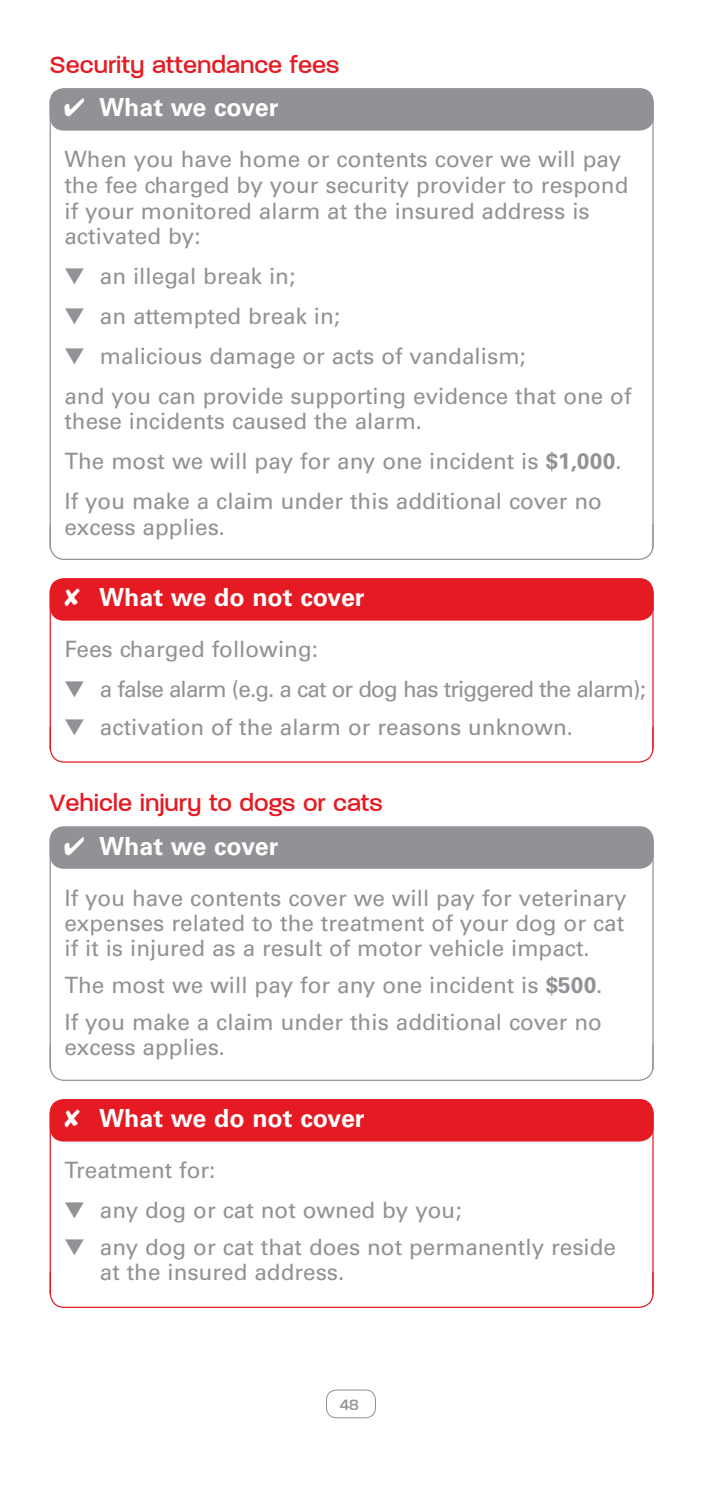
<style>
.page{position:relative;width:702px;height:1489px;background:#fff}
.page>*{position:absolute;margin:0;border:0;box-sizing:border-box;transform-origin:0 0}
.t1{font:500 27.5px "V Paralucent";color:#e51a23}
.t2{font:700 25px "Univers LT Std";color:#fff}
.t3{font:22.5px/25.8px "Univers LT Std";color:#919295}
.t4{font:22.5px "Univers LT Std";letter-spacing:-.04em;color:#919295}
.t5{font:500 17.5px "V Paralucent";color:#919295}
.s1{font-weight:700}
</style>
<div class="page">
<div style="left:326px;top:1389px;width:50px;height:28px;border:1px solid #919295;border-radius:10px"></div>
<hr style="left:50px;top:137px;width:1px;height:411px;background:#919295">
<hr style="left:50px;top:102px;width:1px;height:35px;background:#919295">
<hr style="left:652px;top:102px;width:1px;height:35px;background:#919295">
<hr style="left:652px;top:137px;width:1px;height:411px;background:#919295">
<hr style="left:652px;top:627px;width:1px;height:122px;background:#e51a23">
<hr style="left:50px;top:592px;width:1px;height:35px;background:#e51a23">
<hr style="left:652px;top:592px;width:1px;height:35px;background:#e51a23">
<hr style="left:50px;top:627px;width:1px;height:122px;background:#e51a23">
<hr style="left:50px;top:875px;width:1px;height:194px;background:#919295">
<hr style="left:652px;top:875px;width:1px;height:194px;background:#919295">
<hr style="left:50px;top:840px;width:1px;height:35px;background:#919295">
<hr style="left:652px;top:840px;width:1px;height:35px;background:#919295">
<hr style="left:652px;top:1147px;width:1px;height:147px;background:#e51a23">
<hr style="left:50px;top:1112px;width:1px;height:35px;background:#e51a23">
<hr style="left:652px;top:1112px;width:1px;height:35px;background:#e51a23">
<hr style="left:50px;top:1147px;width:1px;height:147px;background:#e51a23">
<div style="left:50px;top:88px;width:603px;height:43px;background:#919295;border-radius:14px"></div>
<svg style="left:49px;top:522px;width:605px;height:38px"></svg>
<div style="left:50px;top:578px;width:603px;height:42px;background:#e51a23;border-radius:14px"></div>
<svg style="left:49px;top:725px;width:605px;height:38px"></svg>
<div style="left:50px;top:826px;width:603px;height:42px;background:#919295;border-radius:14px"></div>
<svg style="left:49px;top:1043px;width:605px;height:38px"></svg>
<div style="left:50px;top:1098px;width:603px;height:43px;background:#e51a23;border-radius:14px"></div>
<svg style="left:49px;top:1270px;width:605px;height:38px"></svg>
<p class="t1" style="left:50px;top:50px;width:291px">Security attendance fees</p>
<p class="t2" style="left:64px;top:93px;width:216px">✔ What we cover</p>
<p class="t3" style="left:64px;top:147px;width:565px">When you have home or contents cover we will pay the fee charged by your security provider to respond if your monitored alarm at the insured address is activated by:</p>
<p class="t3" style="left:64px;top:263px;width:232px">▼ an illegal break in;</p>
<p class="t3" style="left:64px;top:303px;width:277px">▼ an attempted break in;</p>
<p class="t3" style="left:64px;top:336px;width:568px;line-height:39.8px">▼ malicious damage or acts of vandalism;<br>and you can provide supporting evidence that one of</p>
<p class="t3" style="left:64px;top:401px;width:558px;line-height:39.8px">these incidents caused the alarm.<br>The most we will pay for any one incident is <span class="s1">$1,000</span>.<br>If you make a claim under this additional cover no</p>
<p class="t3" style="left:64px;top:514px;width:162px">excess applies.</p>
<p class="t2" style="left:64px;top:583px;width:302px">✘ What we do not cover</p>
<p class="t3" style="left:64px;top:636px;width:255px">Fees charged following:</p>
<p class="t4" style="left:64px;top:675px;width:583px">▼ a false alarm (e.g. a cat or dog has triggered the alarm);</p>
<p class="t3" style="left:64px;top:714px;width:510px">▼ activation of the alarm or reasons unknown.</p>
<p class="t1" style="left:50px;top:787px;width:334px">Vehicle injury to dogs or cats</p>
<p class="t2" style="left:64px;top:831px;width:216px">✔ What we cover</p>
<p class="t3" style="left:64px;top:885px;width:563px;line-height:25px;text-align:justify">If you have contents cover we will pay for veterinary expenses related to the treatment of your dog or cat if it is injured as a result of motor vehicle impact.</p>
<p class="t3" style="left:64px;top:966px;width:539px;line-height:37.5px">The most we will pay for any one incident is <span class="s1">$500</span>.<br>If you make a claim under this additional cover no</p>
<p class="t3" style="left:64px;top:1034px;width:162px">excess applies.</p>
<p class="t2" style="left:64px;top:1103px;width:302px">✘ What we do not cover</p>
<p class="t3" style="left:64px;top:1157px;width:152px">Treatment for:</p>
<p class="t3" style="left:64px;top:1196px;width:398px">▼ any dog or cat not owned by you;</p>
<p class="t3" style="left:100px;top:1234px;width:517px;line-height:25px;text-indent:-35px">▼ any dog or cat that does not permanently reside at the insured address.</p>
<p class="t5" style="left:340px;top:1394px;width:21px">48</p>
</div>
